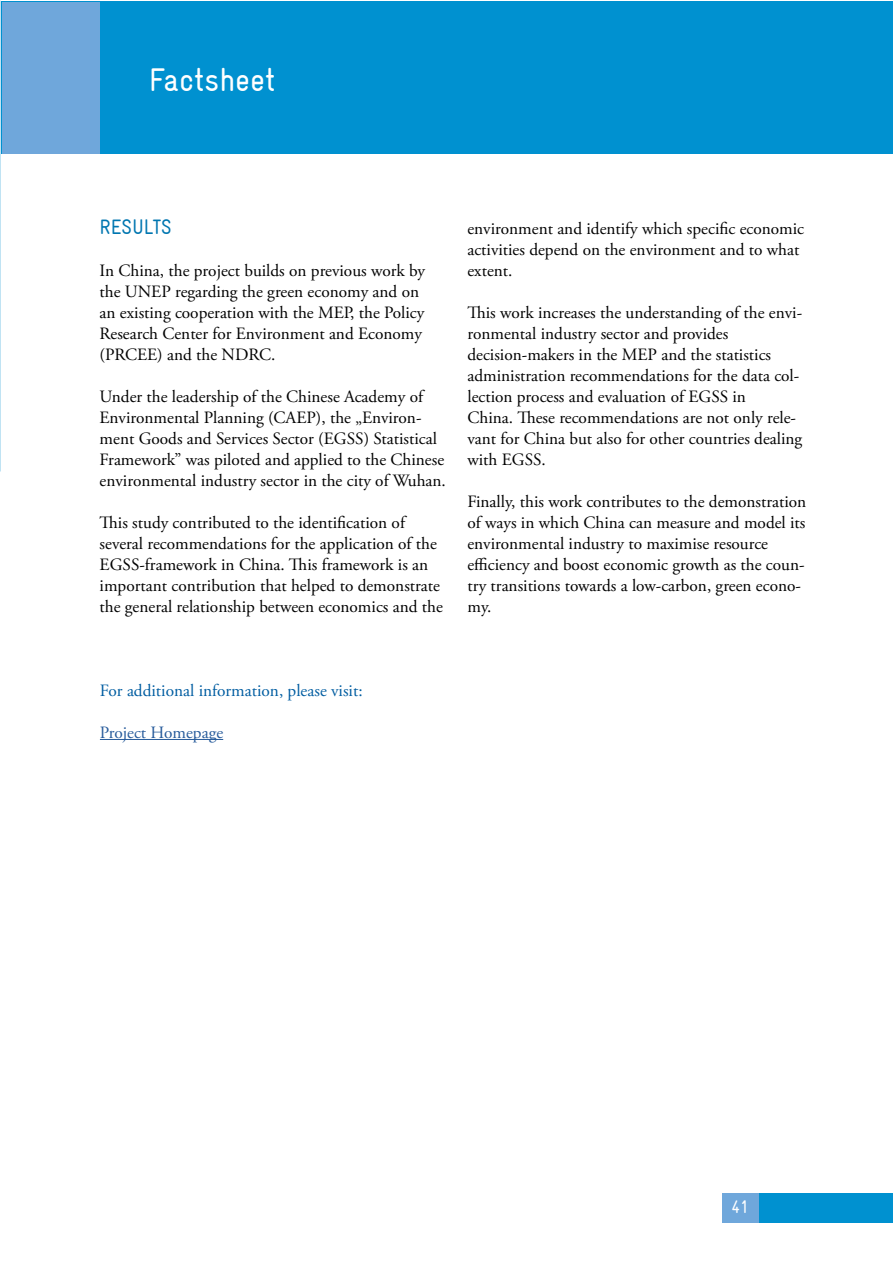
<style>
.page{position:relative;width:893px;height:1263px;background:#fff}
.page>*{position:absolute;margin:0;border:0;box-sizing:border-box;transform-origin:0 0}
.t1{font:33px "Gravur Condensed";color:#fff}
.t2{font:21px "Gravur Condensed";color:#0076b0}
.t3{font:18px "Gravur Condensed";color:#fff}
.t4{font:17.25px/21px "Adobe Garamond Pro";color:#000}
.t5{font:17.25px "Adobe Garamond Pro";color:#005da1}
.t6{font:17.25px "Adobe Garamond Pro";color:#275b9b}
</style>
<div class="page">
<div style="left:1px;top:1px;width:892px;height:153px;background:#0091d0"></div>
<div style="left:2px;top:2px;width:98px;height:152px;background:#6fa7db"></div>
<div style="left:722px;top:1193px;width:171px;height:29px;background:#0091d0"></div>
<div style="left:722px;top:1193px;width:36px;height:29px;background:#6fa7db"></div>
<hr style="left:100px;top:739px;width:123px;height:1px;background:#275b9b">
<h1 class="t1" style="left:149px;top:61px;width:128px">Factsheet</h1>
<p class="t2" style="left:100px;top:215px;width:73px">RESULTS</p>
<p class="t4" style="left:100px;top:260px;width:327px">In China, the project builds on previous work by the UNEP regarding the green economy and on an existing cooperation with the MEP, the Policy Research Center for Environment and Economy (PRCEE) and the NDRC.</p>
<p class="t4" style="left:100px;top:386px;width:348px">Under the leadership of the Chinese Academy of Environmental Planning (CAEP), the „Environ&shy;ment Goods and Services Sector (EGSS) Statistical Framework” was piloted and applied to the Chinese environmental industry sector in the city of Wuhan.</p>
<p class="t4" style="left:100px;top:512px;width:345px">This study contributed to the identification of several recommendations for the application of the EGSS-framework in China. This framework is an important contribution that helped to demonstrate the general relationship between economics and the</p>
<p class="t4" style="left:467px;top:218px;width:338px">environment and identify which specific economic activities depend on the environment and to what extent.</p>
<p class="t4" style="left:467px;top:302px;width:336px">This work increases the understanding of the envi&shy;ronmental industry sector and provides decision-makers in the MEP and the statistics administration recommendations for the data col&shy;lection process and evaluation of EGSS in<br>China. These recommendations are not only rele&shy;vant for China but also for other countries dealing with EGSS.</p>
<p class="t4" style="left:467px;top:491px;width:340px">Finally, this work contributes to the demonstration of ways in which China can measure and model its environmental industry to maximise resource efficiency and boost economic growth as the coun&shy;try transitions towards a low-carbon, green econo&shy;my.</p>
<p class="t5" style="left:100px;top:680px;width:264px">For additional information, please visit:</p>
<p class="t6" style="left:100px;top:722px;width:125px">Project Homepage</p>
<p class="t3" style="left:732px;top:1197px;width:19px">41</p>
</div>
